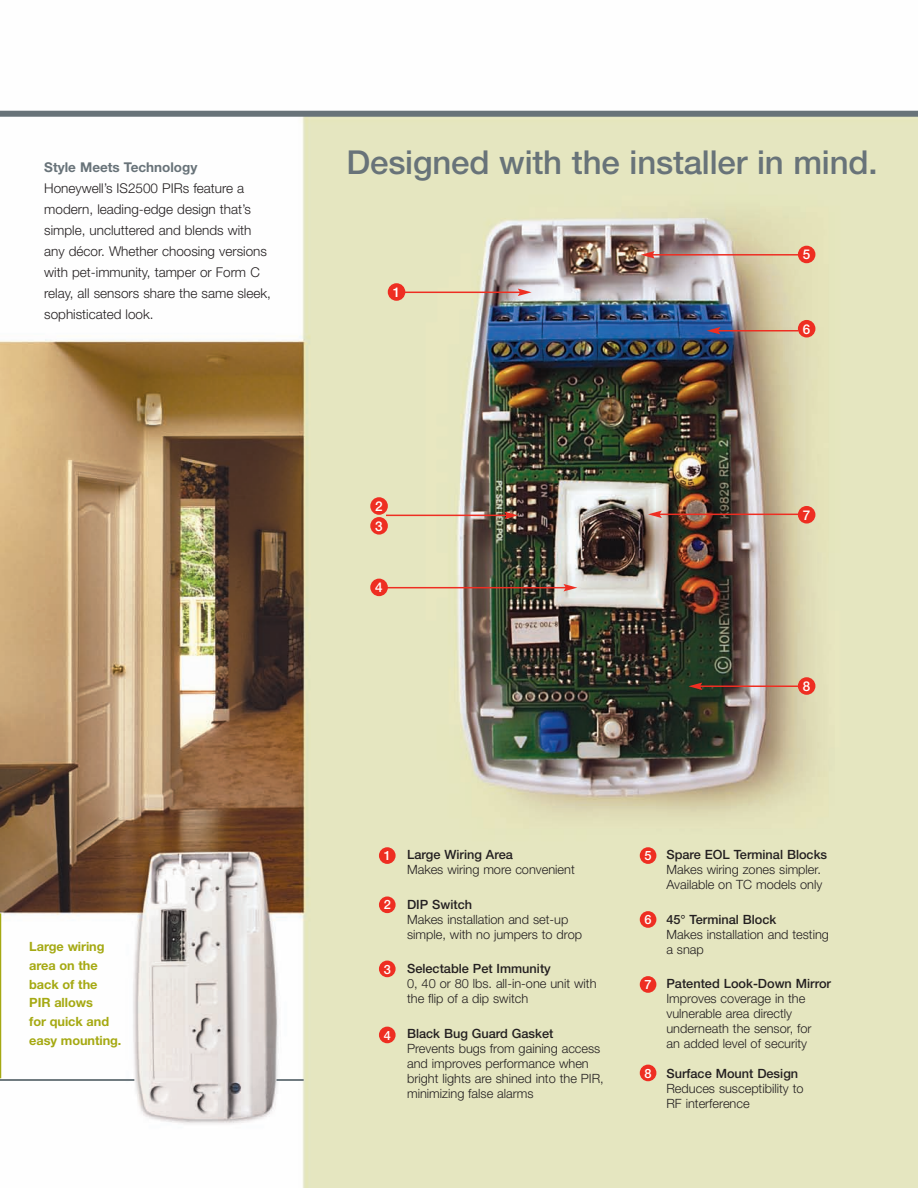
<style>
.page{position:relative;width:918px;height:1188px;background:#fff}
.page>*{position:absolute;margin:0;border:0;box-sizing:border-box;transform-origin:0 0}
.t1{font:500 33px "Helvetica Neue";letter-spacing:-.005em;color:#687379}
.t2{font:300 13.5px/21px "Helvetica Neue";color:#231f20}
.t3{font:700 13.5px "Helvetica Neue";color:#687379}
.t4{font:500 13.5px/19.8px "Helvetica Neue";color:#fff}
.t5{font:300 12.75px/15px "Helvetica Neue";color:#231f20}
.t6{font:500 12.75px "Helvetica Neue";color:#231f20}
.t7{font:700 12.75px/18.8px "Helvetica Neue";letter-spacing:-.005em;color:#a5a912}
.t8{font:500 12.75px "Helvetica Neue";color:#fff}
</style>
<div class="page">
<img style="left:0;top:110px;width:918px;height:1078px">
<div style="left:379px;top:847px;width:17px;height:17px;background:#ee2e22;border-radius:50%"></div>
<div style="left:379px;top:896px;width:17px;height:17px;background:#ee2e22;border-radius:50%"></div>
<div style="left:379px;top:961px;width:17px;height:16px;background:#ee2e22;border-radius:50%"></div>
<div style="left:379px;top:1027px;width:17px;height:16px;background:#ee2e22;border-radius:50%"></div>
<div style="left:640px;top:847px;width:16px;height:17px;background:#ee2e22;border-radius:50%"></div>
<div style="left:640px;top:911px;width:16px;height:17px;background:#ee2e22;border-radius:50%"></div>
<div style="left:640px;top:976px;width:16px;height:17px;background:#ee2e22;border-radius:50%"></div>
<div style="left:640px;top:1065px;width:16px;height:16px;background:#ee2e22;border-radius:50%"></div>
<hr style="left:403px;top:292px;width:117px;height:1px;background:#ee2e22">
<svg style="left:518px;top:289px;width:14px;height:7px"></svg>
<div style="left:388px;top:283px;width:17px;height:18px;background:#ee2e22;border-radius:50%"></div>
<hr style="left:386px;top:515px;width:121px;height:1px;background:#ee2e22">
<svg style="left:504px;top:512px;width:14px;height:7px"></svg>
<div style="left:370px;top:497px;width:18px;height:18px;background:#ee2e22;border-radius:50%"></div>
<div style="left:370px;top:517px;width:18px;height:18px;background:#ee2e22;border-radius:50%"></div>
<hr style="left:385px;top:587px;width:181px;height:1px;background:#ee2e22">
<svg style="left:564px;top:584px;width:13px;height:7px"></svg>
<div style="left:370px;top:579px;width:18px;height:17px;background:#ee2e22;border-radius:50%"></div>
<div style="left:798px;top:320px;width:17px;height:17px;background:#ee2e22;border-radius:50%"></div>
<div style="left:798px;top:246px;width:17px;height:17px;background:#ee2e22;border-radius:50%"></div>
<div style="left:798px;top:506px;width:17px;height:18px;background:#ee2e22;border-radius:50%"></div>
<div style="left:798px;top:677px;width:17px;height:18px;background:#ee2e22;border-radius:50%"></div>
<div style="left:0;top:111px;width:918px;height:6px;background:#687379"></div>
<hr style="left:700px;top:686px;width:103px;height:1px;background:#ee2e22">
<svg style="left:688px;top:683px;width:14px;height:7px"></svg>
<hr style="left:652px;top:254px;width:147px;height:2px;background:#ee2e22">
<svg style="left:641px;top:251px;width:14px;height:8px"></svg>
<hr style="left:718px;top:330px;width:80px;height:2px;background:#ee2e22">
<svg style="left:707px;top:327px;width:13px;height:7px"></svg>
<hr style="left:659px;top:514px;width:141px;height:1px;background:#ee2e22">
<svg style="left:648px;top:511px;width:14px;height:7px"></svg>
<hr style="left:0;top:1079px;width:134px;height:2px;background:#687379">
<hr style="left:276px;top:1079px;width:28px;height:2px;background:#687379">
<hr style="left:0;top:913px;width:1px;height:165px;background:#a5a912">
<p class="t3" style="left:44px;top:163px;width:155px">Style Meets Technology</p>
<p class="t2" style="left:44px;top:179px;width:228px">Honeywell’s IS2500 PIRs feature a modern, leading-edge design that’s simple, uncluttered and blends with any décor. Whether choosing versions with pet-immunity, tamper or Form C relay, all sensors share the same sleek, sophisticated look.</p>
<p class="t7" style="left:29px;top:938px;width:94px">Large wiring area on the back of the<br>PIR allows<br>for quick and easy mounting.</p>
<h1 class="t1" style="left:347px;top:150px;width:533px">Designed with the installer in mind.</h1>
<p class="t4" style="left:393px;top:283px;width:9px">1</p>
<p class="t4" style="left:803px;top:246px;width:9px">5</p>
<p class="t4" style="left:803px;top:320px;width:9px">6</p>
<p class="t4" style="left:375px;top:497px;width:9px">2<br>3</p>
<p class="t4" style="left:375px;top:579px;width:9px">4</p>
<p class="t4" style="left:803px;top:506px;width:9px">7</p>
<p class="t4" style="left:803px;top:677px;width:9px">8</p>
<p class="t8" style="left:384px;top:851px;width:9px">1</p>
<p class="t8" style="left:384px;top:900px;width:9px">2</p>
<p class="t8" style="left:384px;top:964px;width:9px">3</p>
<p class="t8" style="left:384px;top:1030px;width:9px">4</p>
<p class="t6" style="left:407px;top:850px;width:107px">Large Wiring Area</p>
<p class="t5" style="left:407px;top:863px;width:169px">Makes wiring more convenient</p>
<p class="t6" style="left:407px;top:899px;width:67px">DIP Switch</p>
<p class="t5" style="left:407px;top:913px;width:177px">Makes installation and set-up simple, with no jumpers to drop</p>
<p class="t6" style="left:407px;top:964px;width:145px">Selectable Pet Immunity</p>
<p class="t5" style="left:407px;top:977px;width:191px">0, 40 or 80 lbs. all-in-one unit with the flip of a dip switch</p>
<p class="t6" style="left:407px;top:1029px;width:148px">Black Bug Guard Gasket</p>
<p class="t5" style="left:407px;top:1042px;width:198px">Prevents bugs from gaining access and improves performance when bright lights are shined into the PIR, minimizing false alarms</p>
<p class="t8" style="left:644px;top:851px;width:9px">5</p>
<p class="t8" style="left:644px;top:915px;width:9px">6</p>
<p class="t8" style="left:644px;top:980px;width:9px">7</p>
<p class="t8" style="left:644px;top:1068px;width:9px">8</p>
<p class="t6" style="left:666px;top:850px;width:162px">Spare EOL Terminal Blocks</p>
<p class="t5" style="left:666px;top:863px;width:157px">Makes wiring zones simpler.<br>Available on TC models only</p>
<p class="t6" style="left:666px;top:914px;width:111px">45° Terminal Block</p>
<p class="t5" style="left:666px;top:928px;width:164px">Makes installation and testing a snap</p>
<p class="t6" style="left:666px;top:979px;width:166px">Patented Look-Down Mirror</p>
<p class="t5" style="left:666px;top:992px;width:147px">Improves coverage in the vulnerable area directly underneath the sensor, for an added level of security</p>
<p class="t6" style="left:666px;top:1069px;width:133px">Surface Mount Design</p>
<p class="t5" style="left:666px;top:1082px;width:139px">Reduces susceptibility to<br>RF interference</p>
</div>
